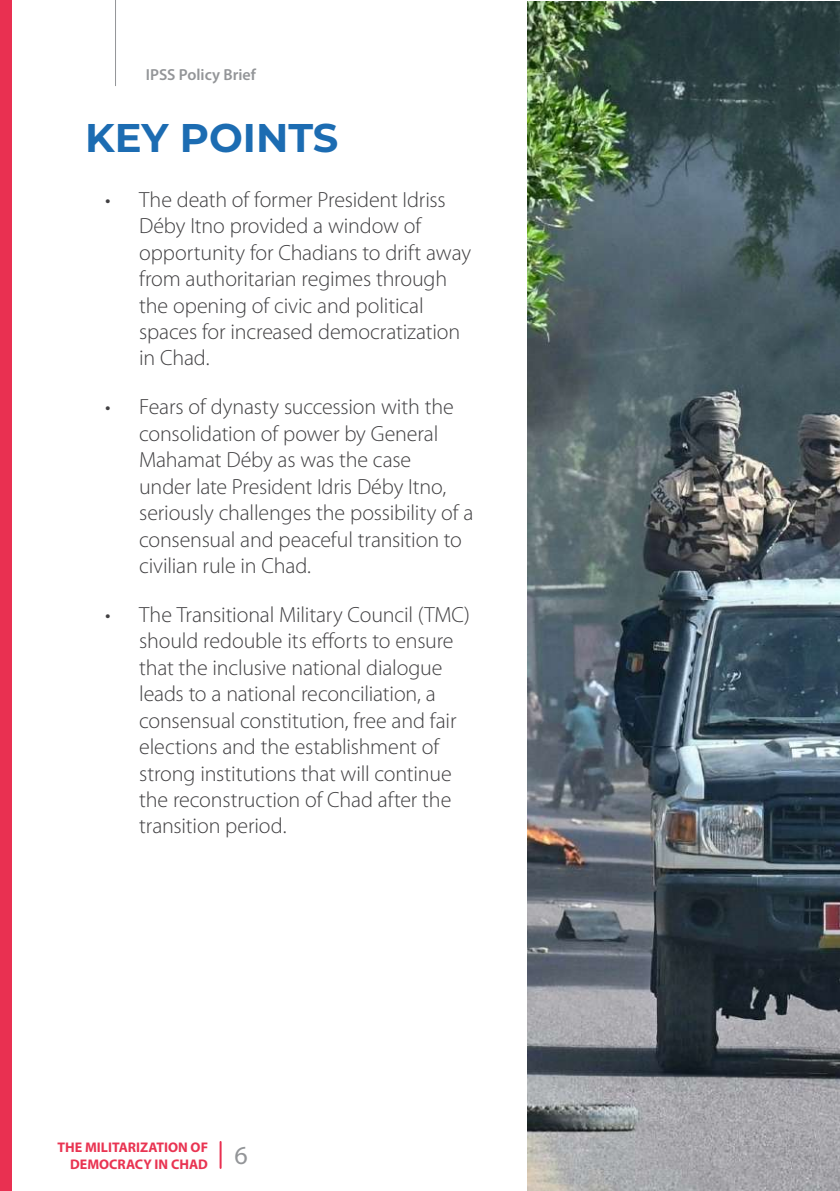
<style>
.page{position:relative;width:840px;height:1191px;background:#fff}
.page>*{position:absolute;margin:0;border:0;box-sizing:border-box;transform-origin:0 0}
.t1{font:700 40px "Montserrat";color:#1c6cb2}
.t2{font:26px "Myriad Pro";color:#939598}
.t3{font:300 22px/26.4px "Myriad Pro";letter-spacing:-.01em;color:#414042}
.t4{font:600 16px "Myriad Pro";color:#939598}
.t5{font:700 14px/16.8px "Myriad Pro";color:#e93452;text-align:right}
</style>
<div class="page">
<div style="left:0;top:0;width:11px;height:1191px;background:#e93051"></div>
<hr style="left:115px;top:0;width:1px;height:86px;background:#939598">
<hr style="left:219px;top:1142px;width:2px;height:26px;background:#e93051">
<img style="left:527px;top:1px;width:312px;height:1190px">
<p class="t4" style="left:146px;top:64px;width:111px">IPSS Policy Brief</p>
<h1 class="t1" style="left:85px;top:109px;width:255px">KEY POINTS</h1>
<p class="t3" style="left:139px;top:186px;width:333px;text-indent:-34px">• The death of former President Idriss<br>Déby Itno provided a window of opportunity for Chadians to drift away from authoritarian regimes through the opening of civic and political spaces for increased democratization in Chad.</p>
<p class="t3" style="left:139px;top:394px;width:335px;text-indent:-34px">• Fears of dynasty succession with the consolidation of power by General Mahamat Déby as was the case<br>under late President Idris Déby Itno, seriously challenges the possibility of a consensual and peaceful transition to civilian rule in Chad.</p>
<p class="t3" style="left:139px;top:601px;width:332px;text-indent:-34px">• The Transitional Military Council (TMC) should redouble its efforts to ensure that the inclusive national dialogue leads to a national reconciliation, a consensual constitution, free and fair elections and the establishment of strong institutions that will continue the reconstruction of Chad after the transition period.</p>
<p class="t5" style="left:57px;top:1138px;width:152px">THE MILITARIZATION OF<br>DEMOCRACY IN CHAD</p>
<p class="t2" style="left:234px;top:1139px;width:15px">6</p>
</div>
